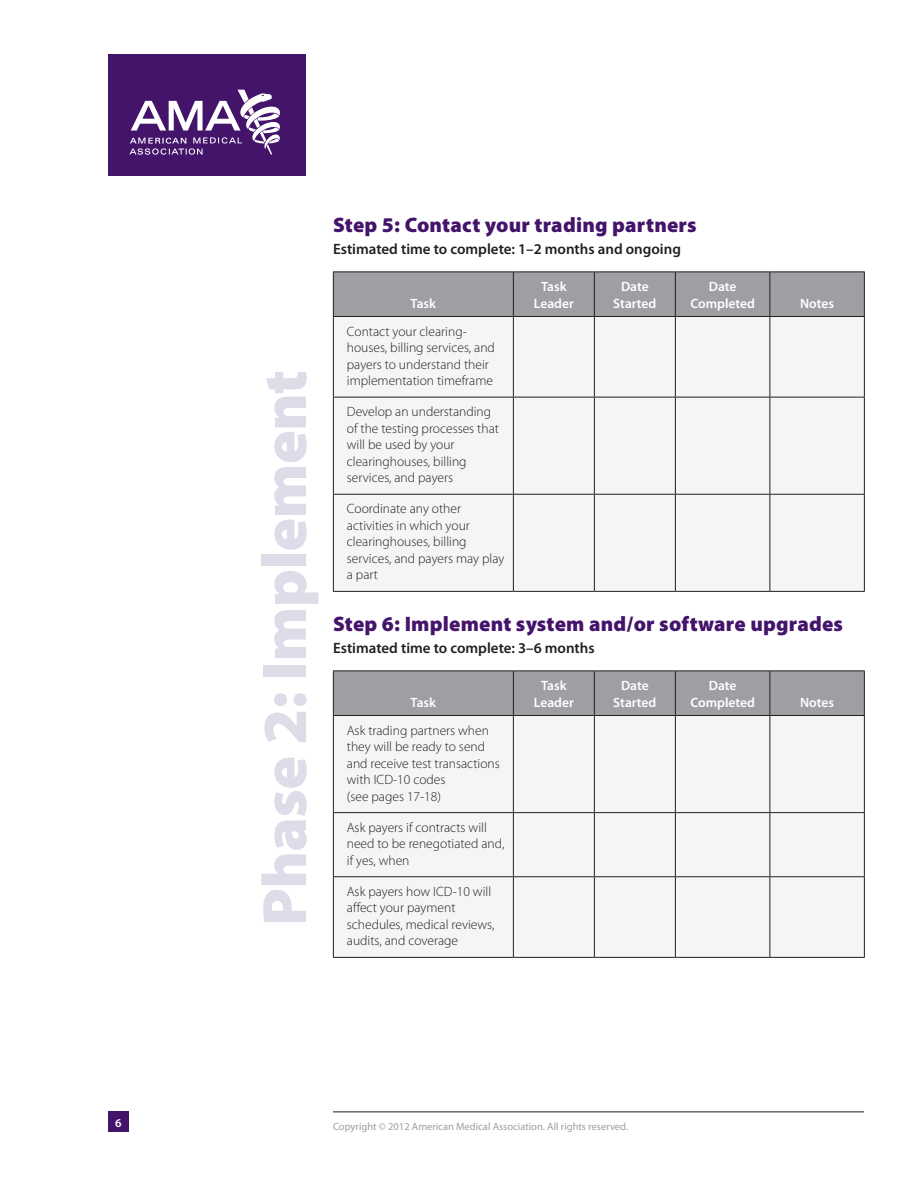
<style>
.page{position:relative;width:918px;height:1188px;background:#fff}
.page>*{position:absolute;margin:0;border:0;box-sizing:border-box;transform-origin:0 0}
.Text___10_After{font:900 63px "Myriad Pro";letter-spacing:-.01em;color:#e0dbe9}
.t1{font:900 21px "Myriad Pro";letter-spacing:.01em;color:#44146b}
.Text_-_No_Space_Afte{font:600 15px "Myriad Pro";color:#231f20}
.Text___10_After-2{font:300 13.5px/16.5px "Myriad Pro";color:#231f20}
.Text___10_After-3{font:600 13.5px/16.5px "Myriad Pro";color:#fff;text-align:center}
.t2{font:600 12px "Myriad Pro";color:#fff}
.t3{font:10.5px "Myriad Pro";color:#9d9fa2}
</style>
<div class="page">
<div style="left:108px;top:54px;width:198px;height:122px;background:#44146b"></div>
<svg style="left:130px;top:90px;width:150px;height:65px"></svg>
<hr style="left:333px;top:1112px;width:531px;height:1px;background:#231f20">
<div style="left:108px;top:1112px;width:21px;height:20px;background:#44146b"></div>
<div style="left:334px;top:273px;width:530px;height:43px;background:#9d9fa2"></div>
<div style="left:334px;top:317px;width:530px;height:274px;background:#f4f5f5"></div>
<hr style="left:333px;top:317px;width:1px;height:80px;background:#231f20">
<hr style="left:513px;top:317px;width:1px;height:80px;background:#231f20">
<hr style="left:594px;top:317px;width:1px;height:80px;background:#231f20">
<hr style="left:675px;top:317px;width:1px;height:80px;background:#231f20">
<hr style="left:770px;top:317px;width:1px;height:80px;background:#231f20">
<hr style="left:864px;top:317px;width:1px;height:80px;background:#231f20">
<hr style="left:333px;top:397px;width:180px;height:1px;background:#231f20">
<hr style="left:333px;top:398px;width:1px;height:96px;background:#231f20">
<hr style="left:513px;top:397px;width:81px;height:1px;background:#231f20">
<hr style="left:513px;top:398px;width:1px;height:96px;background:#231f20">
<hr style="left:594px;top:397px;width:81px;height:1px;background:#231f20">
<hr style="left:594px;top:398px;width:1px;height:96px;background:#231f20">
<hr style="left:675px;top:397px;width:95px;height:1px;background:#231f20">
<hr style="left:675px;top:398px;width:1px;height:96px;background:#231f20">
<hr style="left:770px;top:397px;width:95px;height:1px;background:#231f20">
<hr style="left:770px;top:398px;width:1px;height:96px;background:#231f20">
<hr style="left:864px;top:398px;width:1px;height:96px;background:#231f20">
<hr style="left:333px;top:494px;width:180px;height:1px;background:#231f20">
<hr style="left:333px;top:495px;width:1px;height:96px;background:#231f20">
<hr style="left:513px;top:494px;width:81px;height:1px;background:#231f20">
<hr style="left:513px;top:495px;width:1px;height:96px;background:#231f20">
<hr style="left:594px;top:494px;width:81px;height:1px;background:#231f20">
<hr style="left:594px;top:495px;width:1px;height:96px;background:#231f20">
<hr style="left:675px;top:494px;width:95px;height:1px;background:#231f20">
<hr style="left:675px;top:495px;width:1px;height:96px;background:#231f20">
<hr style="left:770px;top:494px;width:95px;height:1px;background:#231f20">
<hr style="left:770px;top:495px;width:1px;height:96px;background:#231f20">
<hr style="left:864px;top:495px;width:1px;height:96px;background:#231f20">
<hr style="left:333px;top:591px;width:180px;height:1px;background:#231f20">
<hr style="left:513px;top:591px;width:81px;height:1px;background:#231f20">
<hr style="left:594px;top:591px;width:81px;height:1px;background:#231f20">
<hr style="left:675px;top:591px;width:95px;height:1px;background:#231f20">
<hr style="left:770px;top:591px;width:95px;height:1px;background:#231f20">
<hr style="left:333px;top:272px;width:180px;height:1px;background:#231f20">
<hr style="left:333px;top:272px;width:1px;height:44px;background:#231f20">
<hr style="left:513px;top:272px;width:81px;height:1px;background:#231f20">
<hr style="left:513px;top:272px;width:1px;height:44px;background:#231f20">
<hr style="left:594px;top:272px;width:81px;height:1px;background:#231f20">
<hr style="left:594px;top:272px;width:1px;height:44px;background:#231f20">
<hr style="left:675px;top:272px;width:95px;height:1px;background:#231f20">
<hr style="left:675px;top:272px;width:1px;height:44px;background:#231f20">
<hr style="left:770px;top:272px;width:95px;height:1px;background:#231f20">
<hr style="left:770px;top:272px;width:1px;height:44px;background:#231f20">
<hr style="left:864px;top:272px;width:1px;height:44px;background:#231f20">
<hr style="left:333px;top:316px;width:180px;height:1px;background:#231f20">
<hr style="left:513px;top:316px;width:81px;height:1px;background:#231f20">
<hr style="left:594px;top:316px;width:81px;height:1px;background:#231f20">
<hr style="left:675px;top:316px;width:95px;height:1px;background:#231f20">
<hr style="left:770px;top:316px;width:95px;height:1px;background:#231f20">
<div style="left:334px;top:671px;width:530px;height:44px;background:#9d9fa2"></div>
<div style="left:334px;top:716px;width:530px;height:241px;background:#f4f5f5"></div>
<hr style="left:333px;top:716px;width:1px;height:96px;background:#231f20">
<hr style="left:513px;top:716px;width:1px;height:96px;background:#231f20">
<hr style="left:594px;top:716px;width:1px;height:96px;background:#231f20">
<hr style="left:675px;top:716px;width:1px;height:96px;background:#231f20">
<hr style="left:770px;top:716px;width:1px;height:96px;background:#231f20">
<hr style="left:864px;top:716px;width:1px;height:96px;background:#231f20">
<hr style="left:333px;top:812px;width:180px;height:1px;background:#231f20">
<hr style="left:333px;top:813px;width:1px;height:63px;background:#231f20">
<hr style="left:513px;top:812px;width:81px;height:1px;background:#231f20">
<hr style="left:513px;top:813px;width:1px;height:63px;background:#231f20">
<hr style="left:594px;top:812px;width:81px;height:1px;background:#231f20">
<hr style="left:594px;top:813px;width:1px;height:63px;background:#231f20">
<hr style="left:675px;top:812px;width:95px;height:1px;background:#231f20">
<hr style="left:675px;top:813px;width:1px;height:63px;background:#231f20">
<hr style="left:770px;top:812px;width:95px;height:1px;background:#231f20">
<hr style="left:770px;top:813px;width:1px;height:63px;background:#231f20">
<hr style="left:864px;top:813px;width:1px;height:63px;background:#231f20">
<hr style="left:333px;top:876px;width:180px;height:1px;background:#231f20">
<hr style="left:333px;top:877px;width:1px;height:80px;background:#231f20">
<hr style="left:513px;top:876px;width:81px;height:1px;background:#231f20">
<hr style="left:513px;top:877px;width:1px;height:80px;background:#231f20">
<hr style="left:594px;top:876px;width:81px;height:1px;background:#231f20">
<hr style="left:594px;top:877px;width:1px;height:80px;background:#231f20">
<hr style="left:675px;top:876px;width:95px;height:1px;background:#231f20">
<hr style="left:675px;top:877px;width:1px;height:80px;background:#231f20">
<hr style="left:770px;top:876px;width:95px;height:1px;background:#231f20">
<hr style="left:770px;top:877px;width:1px;height:80px;background:#231f20">
<hr style="left:864px;top:877px;width:1px;height:80px;background:#231f20">
<hr style="left:333px;top:957px;width:180px;height:1px;background:#231f20">
<hr style="left:513px;top:957px;width:81px;height:1px;background:#231f20">
<hr style="left:594px;top:957px;width:81px;height:1px;background:#231f20">
<hr style="left:675px;top:957px;width:95px;height:1px;background:#231f20">
<hr style="left:770px;top:957px;width:95px;height:1px;background:#231f20">
<hr style="left:333px;top:670px;width:180px;height:1px;background:#231f20">
<hr style="left:333px;top:671px;width:1px;height:44px;background:#231f20">
<hr style="left:513px;top:670px;width:81px;height:1px;background:#231f20">
<hr style="left:513px;top:671px;width:1px;height:44px;background:#231f20">
<hr style="left:594px;top:670px;width:81px;height:1px;background:#231f20">
<hr style="left:594px;top:671px;width:1px;height:44px;background:#231f20">
<hr style="left:675px;top:670px;width:95px;height:1px;background:#231f20">
<hr style="left:675px;top:671px;width:1px;height:44px;background:#231f20">
<hr style="left:770px;top:670px;width:95px;height:1px;background:#231f20">
<hr style="left:770px;top:671px;width:1px;height:44px;background:#231f20">
<hr style="left:864px;top:671px;width:1px;height:44px;background:#231f20">
<hr style="left:333px;top:715px;width:180px;height:1px;background:#231f20">
<hr style="left:513px;top:715px;width:81px;height:1px;background:#231f20">
<hr style="left:594px;top:715px;width:81px;height:1px;background:#231f20">
<hr style="left:675px;top:715px;width:95px;height:1px;background:#231f20">
<hr style="left:770px;top:715px;width:95px;height:1px;background:#231f20">
<p class="t2" style="left:115px;top:1115px;width:8px">6</p>
<p class="Text___10_After" style="left:243px;top:926px;width:557px;rotate:-90deg">Phase 2: Implement</p>
<h1 class="t1" style="left:333px;top:211px;width:365px">Step 5: Contact your trading partners</h1>
<p class="Text_-_No_Space_Afte" style="left:333px;top:240px;width:349px">Estimated time to complete: 1–2 months and ongoing</p>
<p class="Text___10_After-3" style="left:411px;top:294px;width:27px">Task</p>
<p class="Text___10_After-3" style="left:541px;top:278px;width:27px">Task</p>
<p class="Text___10_After-3" style="left:534px;top:294px;width:41px">Leader</p>
<p class="Text___10_After-3" style="left:613px;top:278px;width:45px">Date<br>Started</p>
<p class="Text___10_After-3" style="left:690px;top:278px;width:66px">Date<br>Completed</p>
<p class="Text___10_After-3" style="left:800px;top:294px;width:35px">Notes</p>
<p class="Text___10_After-2" style="left:347px;top:323px;width:150px">Contact your clearing&shy;houses, billing services, and payers to understand their implementation timeframe</p>
<p class="Text___10_After-2" style="left:347px;top:403px;width:154px">Develop an understanding of the testing processes that will be used by your clearinghouses, billing services, and payers</p>
<p class="Text___10_After-2" style="left:347px;top:501px;width:159px">Coordinate any other activities in which your clearinghouses, billing services, and payers may play a part</p>
<h1 class="t1" style="left:333px;top:610px;width:512px">Step 6: Implement system and/or software upgrades</h1>
<p class="Text_-_No_Space_Afte" style="left:333px;top:639px;width:263px">Estimated time to complete: 3–6 months</p>
<p class="Text___10_After-3" style="left:411px;top:693px;width:27px">Task</p>
<p class="Text___10_After-2" style="left:347px;top:722px;width:155px">Ask trading partners when they will be ready to send and receive test transactions with ICD-10 codes<br>(see pages 17-18)</p>
<p class="Text___10_After-2" style="left:347px;top:819px;width:159px">Ask payers if contracts will need to be renegotiated and, if yes, when</p>
<p class="Text___10_After-2" style="left:347px;top:883px;width:149px">Ask payers how ICD-10 will affect your payment schedules, medical reviews, audits, and coverage</p>
<p class="Text___10_After-3" style="left:541px;top:677px;width:27px">Task</p>
<p class="Text___10_After-3" style="left:534px;top:693px;width:41px">Leader</p>
<p class="Text___10_After-3" style="left:613px;top:677px;width:45px">Date<br>Started</p>
<p class="Text___10_After-3" style="left:690px;top:677px;width:66px">Date<br>Completed</p>
<p class="Text___10_After-3" style="left:800px;top:693px;width:35px">Notes</p>
<p class="t3" style="left:333px;top:1120px;width:297px">Copyright © 2012 American Medical Association. All rights reserved.</p>
</div>
